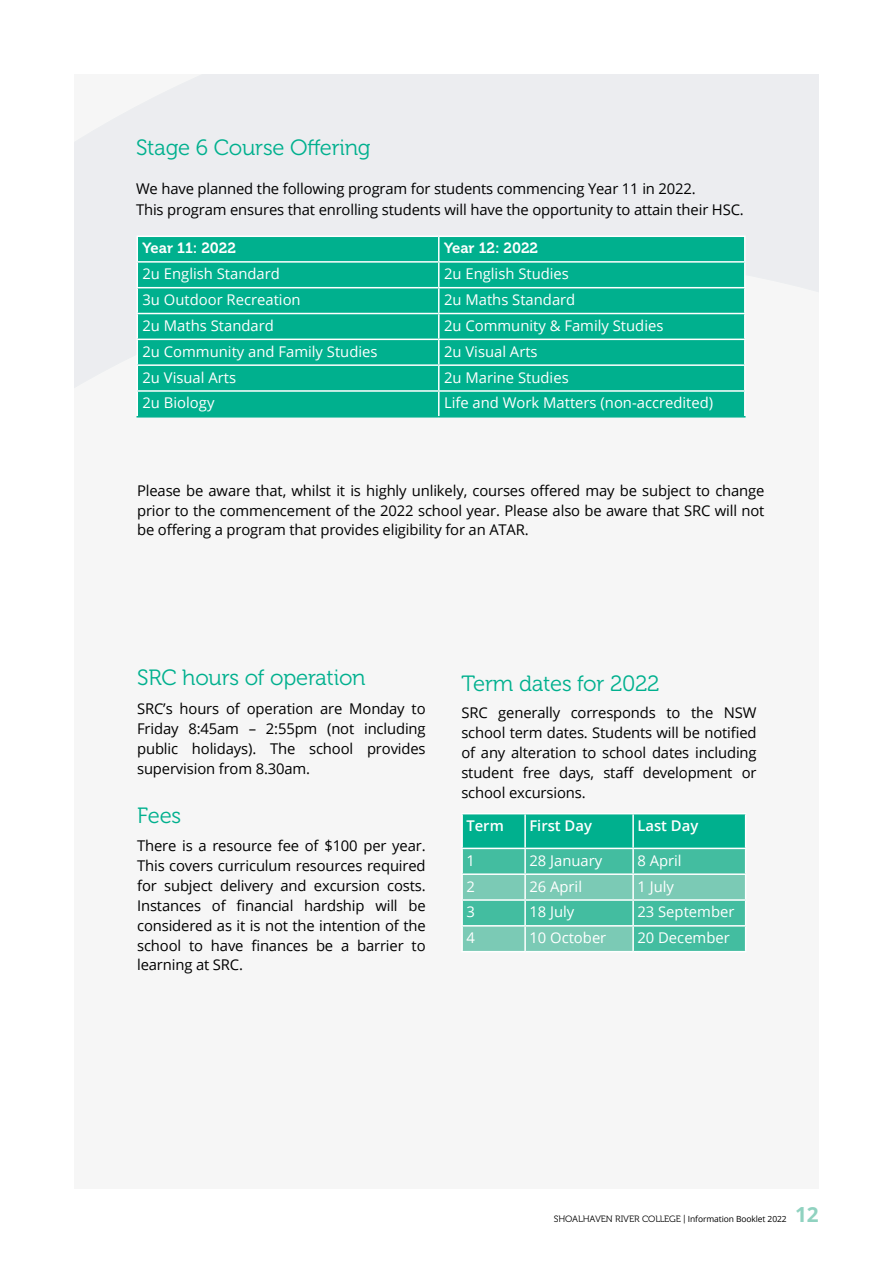
<style>
.page{position:relative;width:893px;height:1263px;background:#fff}
.page>*{position:absolute;margin:0;border:0;box-sizing:border-box;transform-origin:0 0}
.t1{font:22.05px "Museo 300";letter-spacing:-.01em;color:#00b08e}
.t2{font:700 20.85px "Open Sans";color:#90d2c0}
.t3{font:14.85px/20px "Open Sans";letter-spacing:-.01em;color:#000;text-align:justify}
.t4{font:14.85px "Open Sans";color:#fff}
.t5{font:14.85px "Museo 700";color:#fff}
.t6{font:600 14.85px "Open Sans";color:#fff}
.t7{font:9.15px "Museo 300";letter-spacing:-.01em;color:#000}
.s1{font-family:"Open Sans";font-size:8.4px}
</style>
<div class="page">
<svg style="left:74px;top:74px;width:745px;height:314px;background:#ecedf0"></svg>
<div style="left:138px;top:237px;width:606px;height:179px;background:#00b08e"></div>
<hr style="left:136px;top:236px;width:303px;height:1px;background:#fff">
<hr style="left:136px;top:237px;width:2px;height:24px;background:#fff">
<hr style="left:439px;top:236px;width:307px;height:1px;background:#fff">
<hr style="left:438px;top:237px;width:2px;height:24px;background:#fff">
<hr style="left:744px;top:237px;width:2px;height:24px;background:#fff">
<hr style="left:136px;top:261px;width:303px;height:2px;background:#fff">
<hr style="left:136px;top:263px;width:2px;height:24px;background:#fff">
<hr style="left:439px;top:261px;width:307px;height:2px;background:#fff">
<hr style="left:438px;top:263px;width:2px;height:24px;background:#fff">
<hr style="left:744px;top:263px;width:2px;height:24px;background:#fff">
<hr style="left:136px;top:287px;width:303px;height:1px;background:#fff">
<hr style="left:136px;top:288px;width:2px;height:25px;background:#fff">
<hr style="left:439px;top:287px;width:307px;height:1px;background:#fff">
<hr style="left:438px;top:288px;width:2px;height:25px;background:#fff">
<hr style="left:744px;top:288px;width:2px;height:25px;background:#fff">
<hr style="left:136px;top:313px;width:303px;height:1px;background:#fff">
<hr style="left:136px;top:314px;width:2px;height:25px;background:#fff">
<hr style="left:439px;top:313px;width:307px;height:1px;background:#fff">
<hr style="left:438px;top:314px;width:2px;height:25px;background:#fff">
<hr style="left:744px;top:314px;width:2px;height:25px;background:#fff">
<hr style="left:136px;top:339px;width:303px;height:1px;background:#fff">
<hr style="left:136px;top:340px;width:2px;height:24px;background:#fff">
<hr style="left:439px;top:339px;width:307px;height:1px;background:#fff">
<hr style="left:438px;top:340px;width:2px;height:24px;background:#fff">
<hr style="left:744px;top:340px;width:2px;height:24px;background:#fff">
<hr style="left:136px;top:364px;width:303px;height:2px;background:#fff">
<hr style="left:136px;top:366px;width:2px;height:24px;background:#fff">
<hr style="left:439px;top:364px;width:307px;height:2px;background:#fff">
<hr style="left:438px;top:366px;width:2px;height:24px;background:#fff">
<hr style="left:744px;top:366px;width:2px;height:24px;background:#fff">
<hr style="left:136px;top:390px;width:303px;height:2px;background:#fff">
<hr style="left:439px;top:390px;width:307px;height:2px;background:#fff">
<hr style="left:438px;top:392px;width:2px;height:24px;background:#fff">
<hr style="left:136px;top:416px;width:303px;height:2px;background:#00b08e">
<hr style="left:439px;top:416px;width:307px;height:2px;background:#00b08e">
<svg style="left:462px;top:814px;width:284px;height:137px;background:#4ec1a7"></svg>
<h1 class="t1" style="left:136px;top:136px;width:236px">Stage 6 Course Offering</h1>
<p class="t3" style="left:136px;top:178px;width:609px;line-height:20.9px">We have planned the following program for students commencing Year 11 in 2022.<br>This program ensures that enrolling students will have the opportunity to attain their HSC.</p>
<p class="t5" style="left:142px;top:240px;width:95px">Year 11: 2022</p>
<p class="t5" style="left:444px;top:240px;width:96px">Year 12: 2022</p>
<p class="t4" style="left:142px;top:264px;width:139px">2u English Standard</p>
<p class="t4" style="left:444px;top:264px;width:126px">2u English Studies</p>
<p class="t4" style="left:142px;top:289px;width:160px">3u Outdoor Recreation</p>
<p class="t4" style="left:444px;top:289px;width:133px">2u Maths Standard</p>
<p class="t4" style="left:142px;top:315px;width:133px">2u Maths Standard</p>
<p class="t4" style="left:444px;top:315px;width:221px">2u Community &amp; Family Studies</p>
<p class="t4" style="left:142px;top:341px;width:237px">2u Community and Family Studies</p>
<p class="t4" style="left:444px;top:341px;width:95px">2u Visual Arts</p>
<p class="t4" style="left:142px;top:367px;width:95px">2u Visual Arts</p>
<p class="t4" style="left:444px;top:367px;width:126px">2u Marine Studies</p>
<p class="t4" style="left:142px;top:393px;width:73px">2u Biology</p>
<p class="t4" style="left:444px;top:393px;width:271px">Life and Work Matters (non-accredited)</p>
<p class="t3" style="left:137px;top:480px;width:629px">Please be aware that, whilst it is highly unlikely, courses offered may be subject to change prior to the commencement of the 2022 school year. Please also be aware that SRC will not be offering a program that provides eligibility for an ATAR.</p>
<h1 class="t1" style="left:137px;top:666px;width:230px">SRC hours of operation</h1>
<p class="t3" style="left:137px;top:698px;width:290px">SRC’s hours of operation are Monday to Friday 8:45am – 2:55pm (not including public holidays). The school provides supervision from 8.30am.</p>
<h1 class="t1" style="left:137px;top:803px;width:46px">Fees</h1>
<p class="t3" style="left:137px;top:835px;width:290px">There is a resource fee of $100 per year.<br>This covers curriculum resources required for subject delivery and excursion costs.<br>Instances of financial hardship will be considered as it is not the intention of the school to have finances be a barrier to learning at SRC.</p>
<h1 class="t1" style="left:461px;top:671px;width:200px">Term dates for 2022</h1>
<p class="t3" style="left:461px;top:702px;width:297px">SRC generally corresponds to the NSW school term dates. Students will be notified of any alteration to school dates including student free days, staff development or school excursions.</p>
<p class="t6" style="left:466px;top:815px;width:39px">Term</p>
<p class="t6" style="left:529px;top:815px;width:64px">First Day</p>
<p class="t6" style="left:637px;top:815px;width:62px">Last Day</p>
<p class="t4" style="left:466px;top:850px;width:10px">1</p>
<p class="t4" style="left:529px;top:850px;width:74px">28 January</p>
<p class="t4" style="left:637px;top:850px;width:46px">8 April</p>
<p class="t4" style="left:466px;top:876px;width:10px">2</p>
<p class="t4" style="left:529px;top:876px;width:54px">26 April</p>
<p class="t4" style="left:637px;top:876px;width:38px">1 July</p>
<p class="t4" style="left:466px;top:902px;width:10px">3</p>
<p class="t4" style="left:529px;top:902px;width:47px">18 July</p>
<p class="t4" style="left:637px;top:902px;width:99px">23 September</p>
<p class="t4" style="left:466px;top:928px;width:10px">4</p>
<p class="t4" style="left:529px;top:928px;width:78px">10 October</p>
<p class="t4" style="left:637px;top:928px;width:94px">20 December</p>
<p class="t7" style="left:554px;top:1214px;width:234px">SHOALHAVEN RIVER COLLEGE | <span class="s1">Information Booklet 2022</span></p>
<h2 class="t2" style="left:795px;top:1200px;width:25px">12</h2>
</div>
